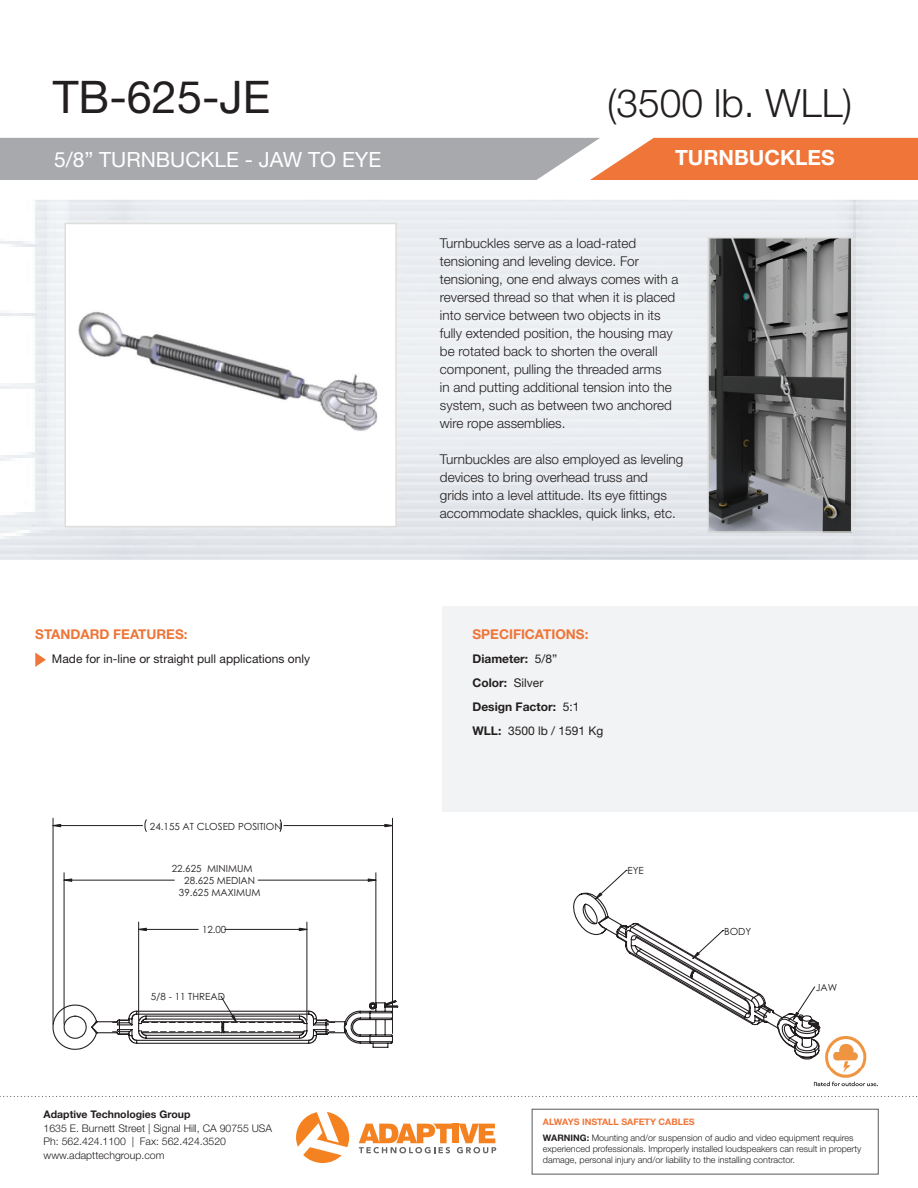
<style>
.page{position:relative;width:918px;height:1188px;background:#fff}
.page>*{position:absolute;margin:0;border:0;box-sizing:border-box;transform-origin:0 0}
.t1{font:45px "Helvetica Neue";color:#231f20}
.t2{font:300 39px "Helvetica Neue";color:#231f20}
.t3{font:21px "Helvetica Neue";color:#fff}
.t4{font:700 21px "Helvetica Neue";color:#fff}
.t5{font:300 13.5px/18px "Helvetica Neue";color:#231f20}
.t6{font:700 13.5px "Helvetica Neue";color:#ef7538}
.t7{font:700 12px/24px "Helvetica Neue";color:#231f20}
.t8{font:12px "Helvetica Neue";color:#231f20}
.t9{font:300 10.5px/13.5px "Helvetica Neue";color:#231f20}
.t10{font:700 10.5px "Helvetica Neue";color:#231f20}
.t11{font:9.9px/11.7px "Century Gothic";color:#231f20;text-align:right}
.t12{font:300 9px/15.9px "Helvetica Neue";color:#231f20}
.s1{font-weight:400}
.s2{font-weight:700;color:#ef7538}
.s3{font-weight:700}
</style>
<div class="page">
<div style="left:532px;top:1109px;width:347px;height:65px;border:1px solid #57585a"></div>
<svg style="left:296px;top:1112px;width:53px;height:51px"></svg>
<svg style="left:359px;top:1124px;width:137px;height:29px"></svg>
<img style="left:78px;top:309px;width:300px;height:123px">
<div style="left:64px;top:223px;width:333px;height:304px;border:2px solid #dddddb"></div>
<img style="left:710px;top:240px;width:139px;height:290px">
<div style="left:707px;top:237px;width:145px;height:296px;border:2px solid #dddddb"></div>
<div style="left:442px;top:607px;width:476px;height:205px;background:#f2f3f4"></div>
<svg style="left:0;top:1096px;width:918px;height:1px"></svg>
<svg style="left:0;top:138px;width:918px;height:42px;background:#c39d8c"></svg>
<img style="left:813px;top:1037px;width:65px;height:50px">
<svg style="left:53px;top:818px;width:340px;height:51px"></svg>
<svg style="left:53px;top:823px;width:9px;height:5px"></svg>
<svg style="left:384px;top:823px;width:9px;height:5px"></svg>
<svg style="left:53px;top:869px;width:768px;height:191px"></svg>
<svg style="left:35px;top:653px;width:11px;height:14px"></svg>
<h1 class="t1" style="left:53px;top:70px;width:219px">TB-625-JE</h1>
<h2 class="t2" style="left:607px;top:79px;width:246px">(3500 lb. WLL)</h2>
<h3 class="t3" style="left:54px;top:147px;width:329px">5/8” TURNBUCKLE - JAW TO EYE</h3>
<h3 class="t4" style="left:675px;top:145px;width:161px">TURNBUCKLES</h3>
<p class="t6" style="left:35px;top:626px;width:154px">STANDARD FEATURES:</p>
<p class="t8" style="left:52px;top:652px;width:260px">Made for in-line or straight pull applications only</p>
<p class="t11" style="left:150px;top:820px;width:133px">24.155 AT CLOSED POSITION</p>
<p class="t11" style="left:172px;top:863px;width:31px">22.625</p>
<p class="t11" style="left:184px;top:863px;width:72px">MINIMUM<br>28.625 MEDIAN</p>
<p class="t11" style="left:179px;top:886px;width:83px">39.625 MAXIMUM</p>
<p class="t11" style="left:202px;top:924px;width:26px">12.00</p>
<p class="t11" style="left:151px;top:991px;width:76px">5/8 - 11 THREAD</p>
<p class="t5" style="left:440px;top:234px;width:240px">Turnbuckles serve as a load-rated tensioning and leveling device. For tensioning, one end always comes with a reversed thread so that when it is placed into service between two objects in its fully extended position, the housing may be rotated back to shorten the overall component, pulling the threaded arms<br>in and putting additional tension into the system, such as between two anchored wire rope assemblies.</p>
<p class="t5" style="left:440px;top:449px;width:245px">Turnbuckles are also employed as leveling devices to bring overhead truss and<br>grids into a level attitude. Its eye fittings accommodate shackles, quick links, etc.</p>
<p class="t6" style="left:472px;top:626px;width:117px">SPECIFICATIONS:</p>
<p class="t7" style="left:472px;top:647px;width:132px">Diameter: <span class="s1">5/8”<br></span>Color: <span class="s1">Silver<br></span>Design Factor: <span class="s1">5:1<br></span>WLL: <span class="s1">3500 lb / 1591 Kg</span></p>
<p class="t11" style="left:627px;top:865px;width:18px">EYE</p>
<p class="t11" style="left:724px;top:925px;width:29px">BODY</p>
<p class="t11" style="left:816px;top:981px;width:23px">JAW</p>
<p class="t10" style="left:44px;top:1108px;width:148px">Adaptive Technologies Group</p>
<p class="t9" style="left:44px;top:1121px;width:230px">1635 E. Burnett Street | Signal Hill, CA 90755 USA<br>Ph: 562.424.1100 | Fax: 562.424.3520 www.adapttechgroup.com</p>
<p class="t12" style="left:543px;top:1114px;width:312px"><span class="s2">ALWAYS INSTALL SAFETY CABLES<br></span><span class="s3">WARNING:</span> Mounting and/or suspension of audio and video equipment requires</p>
<p class="t12" style="left:543px;top:1143px;width:320px;line-height:10.9px">experienced professionals. Improperly installed loudspeakers can result in property damage, personal injury and/or liability to the installing contractor.</p>
</div>
